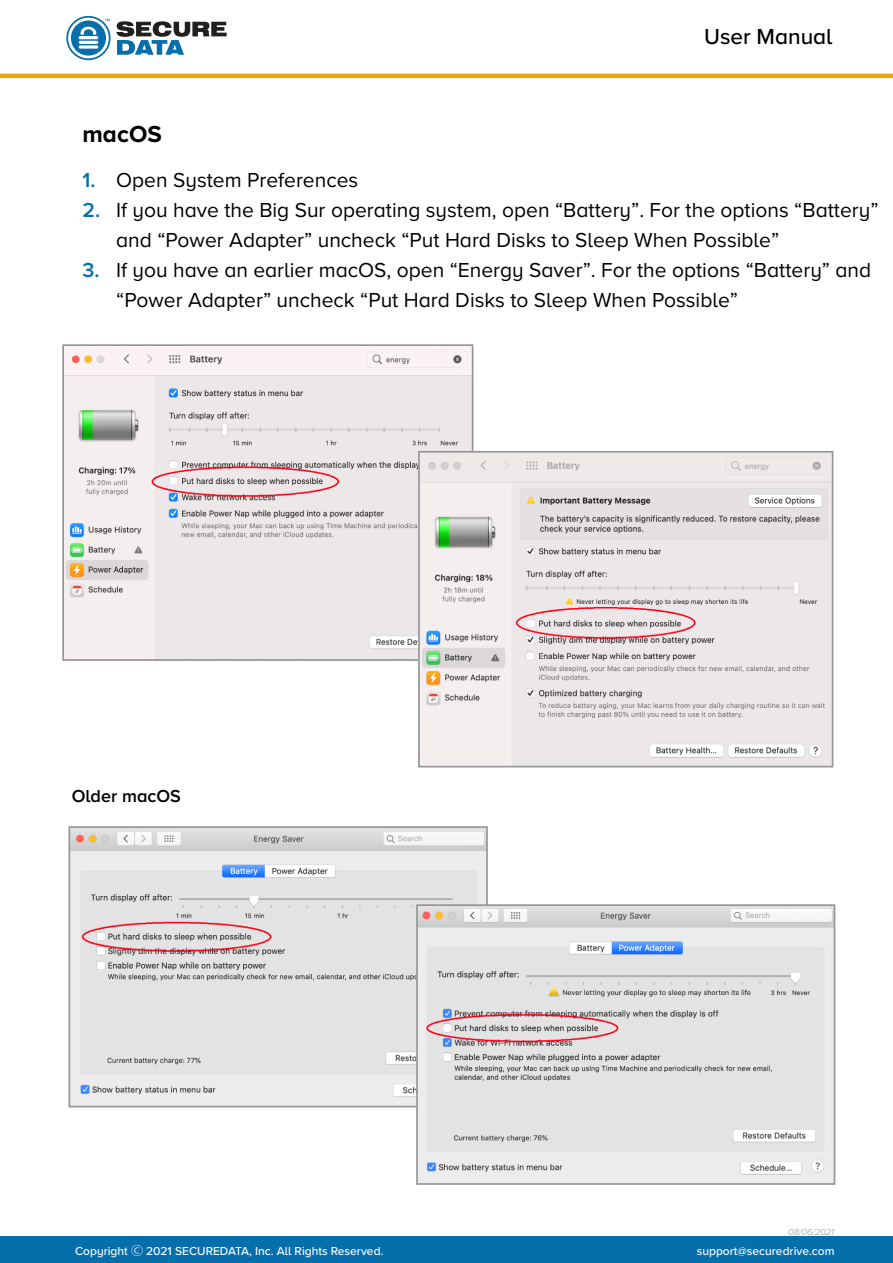
<style>
.page{position:relative;width:893px;height:1263px;background:#fff}
.page>*{position:absolute;margin:0;border:0;box-sizing:border-box;transform-origin:0 0}
.t1{font:700 24px "Proxima Nova A";color:#000}
.t2{font:500 22.5px "Proxima Nova A";color:#000}
.t3{font:21px/30px "Proxima Nova A";color:#000}
.t4{font:600 18px "Proxima Nova A";color:#000}
.t5{font:500 12px "Proxima Nova A";color:#fff}
.t6{font:italic 9px "Proxima Nova A";color:#afafaf}
.s1{font-weight:600;color:#066eaa}
.s2{font-family:"Koz Go Pr 6 N";font-weight:400}
</style>
<div class="page">
<div style="left:0;top:1237px;width:893px;height:26px;background:#066eaa"></div>
<img style="left:65px;top:347px;width:405px;height:311px">
<div style="left:62px;top:344px;width:411px;height:317px;border:2px solid #939598"></div>
<img style="left:421px;top:454px;width:409px;height:310px">
<div style="left:418px;top:451px;width:415px;height:316px;border:2px solid #939598"></div>
<img style="left:71px;top:829px;width:414px;height:275px">
<div style="left:68px;top:826px;width:420px;height:281px;border:2px solid #939598"></div>
<svg style="left:117px;top:21px;width:110px;height:34px"></svg>
<svg style="left:66px;top:16px;width:45px;height:44px"></svg>
<hr style="left:0;top:74px;width:893px;height:4px;background:#eba70e">
<img style="left:419px;top:907px;width:413px;height:275px">
<div style="left:416px;top:904px;width:419px;height:281px;border:2px solid #939598"></div>
<p class="t1" style="left:83px;top:120px;width:81px">macOS</p>
<p class="t2" style="left:704px;top:23px;width:130px">User Manual</p>
<p class="t3" style="left:83px;top:165px;width:277px"><span class="s1">1.</span> Open System Preferences</p>
<p class="t3" style="left:116px;top:195px;width:764px;text-indent:-34px"><span class="s1">2.</span> If you have the Big Sur operating system, open “Battery”. For the options “Battery” and “Power Adapter” uncheck “Put Hard Disks to Sleep When Possible”</p>
<p class="t3" style="left:116px;top:255px;width:757px;text-indent:-34px"><span class="s1">3.</span> If you have an earlier macOS, open “Energy Saver”. For the options “Battery” and “Power Adapter” uncheck “Put Hard Disks to Sleep When Possible”</p>
<p class="t4" style="left:72px;top:785px;width:111px">Older macOS</p>
<p class="t6" style="left:788px;top:1227px;width:48px">08/06/2021</p>
<p class="t5" style="left:75px;top:1243px;width:310px">Copyright <span class="s2">Ⓒ</span> 2021 SECUREDATA, Inc. All Rights Reserved.</p>
<p class="t5" style="left:697px;top:1243px;width:139px">support@securedrive.com</p>
</div>
